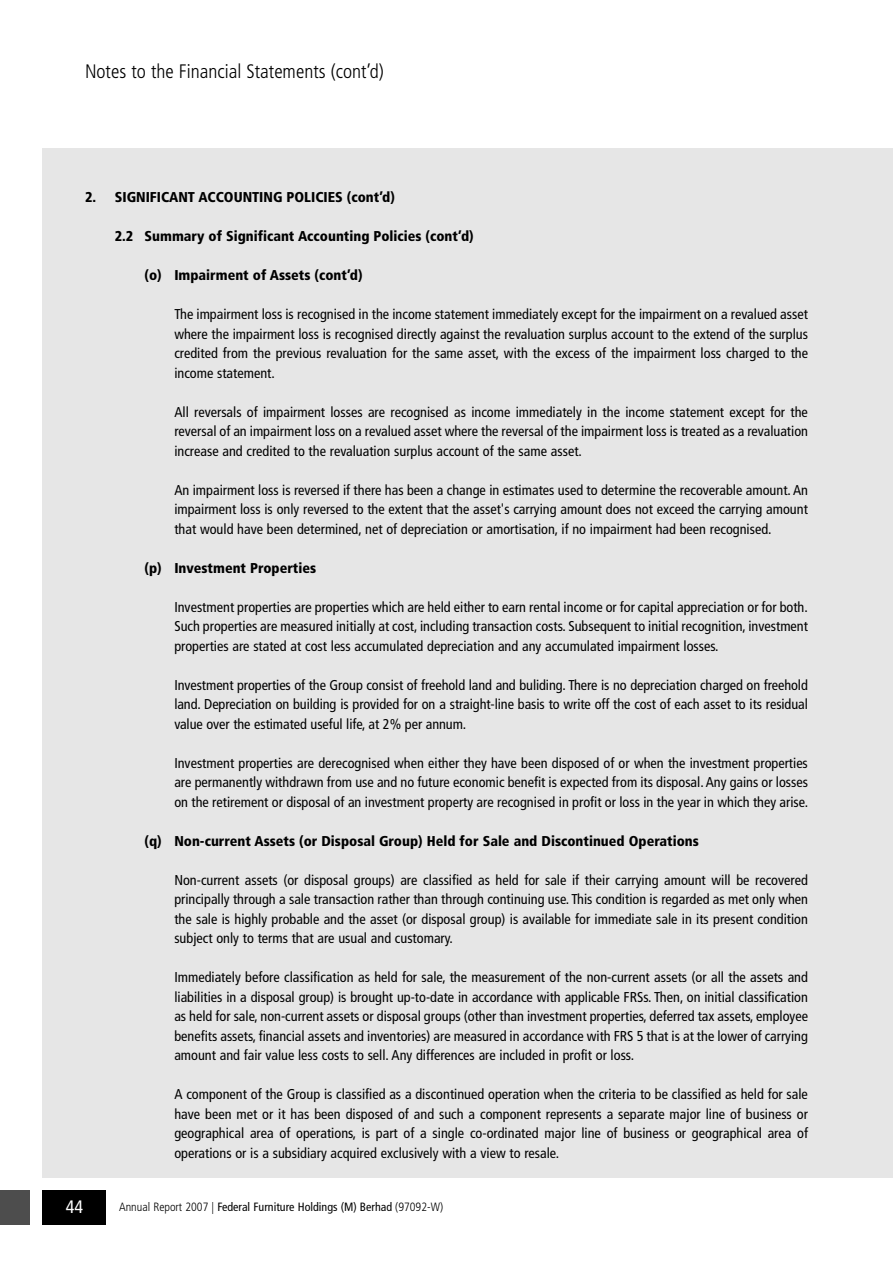
<style>
.page{position:relative;width:893px;height:1263px;background:#fff}
.page>*{position:absolute;margin:0;border:0;box-sizing:border-box;transform-origin:0 0}
.t1{font:300 condensed 19.5px "Frutiger";color:#000}
.t2{font:condensed 18px "Frutiger";color:#fff}
.t3{font:condensed 14.25px/19.5px "Frutiger";color:#000;text-align:justify}
.t4{font:900 condensed 14.25px "Frutiger";color:#000}
.t5{font:condensed 12px "Frutiger";color:#000}
.s1{font-weight:300}
</style>
<div class="page">
<div style="left:43px;top:149px;width:850px;height:1029px;background:#e6e6e6"></div>
<div style="left:0;top:1191px;width:30px;height:34px;background:#4d4d4d"></div>
<div style="left:43px;top:1191px;width:63px;height:34px;background:#000"></div>
<h1 class="t1" style="left:85px;top:64px;width:300px">Notes to the Financial Statements (cont’d)</h1>
<p class="t4" style="left:85px;top:191px;width:311px">2. SIGNIFICANT ACCOUNTING POLICIES (cont’d)</p>
<p class="t4" style="left:115px;top:230px;width:360px">2.2 Summary of Significant Accounting Policies (cont’d)</p>
<p class="t4" style="left:145px;top:269px;width:220px">(o) Impairment of Assets (cont’d)</p>
<p class="t3" style="left:174px;top:305px;width:635px">The impairment loss is recognised in the income statement immediately except for the impairment on a revalued asset where the impairment loss is recognised directly against the revaluation surplus account to the extend of the surplus credited from the previous revaluation for the same asset, with the excess of the impairment loss charged to the income statement.</p>
<p class="t3" style="left:174px;top:403px;width:635px">All reversals of impairment losses are recognised as income immediately in the income statement except for the reversal of an impairment loss on a revalued asset where the reversal of the impairment loss is treated as a revaluation increase and credited to the revaluation surplus account of the same asset.</p>
<p class="t3" style="left:174px;top:481px;width:635px">An impairment loss is reversed if there has been a change in estimates used to determine the recoverable amount. An impairment loss is only reversed to the extent that the asset's carrying amount does not exceed the carrying amount that would have been determined, net of depreciation or amortisation, if no impairment had been recognised.</p>
<p class="t4" style="left:145px;top:562px;width:173px">(p) Investment Properties</p>
<p class="t3" style="left:174px;top:598px;width:635px">Investment properties are properties which are held either to earn rental income or for capital appreciation or for both.<br>Such properties are measured initially at cost, including transaction costs. Subsequent to initial recognition, investment properties are stated at cost less accumulated depreciation and any accumulated impairment losses.</p>
<p class="t3" style="left:174px;top:676px;width:635px">Investment properties of the Group consist of freehold land and buliding. There is no depreciation charged on freehold land. Depreciation on building is provided for on a straight-line basis to write off the cost of each asset to its residual value over the estimated useful life, at 2% per annum.</p>
<p class="t3" style="left:174px;top:754px;width:635px">Investment properties are derecognised when either they have been disposed of or when the investment properties are permanently withdrawn from use and no future economic benefit is expected from its disposal. Any gains or losses on the retirement or disposal of an investment property are recognised in profit or loss in the year in which they arise.</p>
<p class="t4" style="left:145px;top:835px;width:556px">(q) Non-current Assets (or Disposal Group) Held for Sale and Discontinued Operations</p>
<p class="t3" style="left:174px;top:871px;width:635px">Non-current assets (or disposal groups) are classified as held for sale if their carrying amount will be recovered principally through a sale transaction rather than through continuing use. This condition is regarded as met only when the sale is highly probable and the asset (or disposal group) is available for immediate sale in its present condition subject only to terms that are usual and customary.</p>
<p class="t3" style="left:174px;top:968px;width:635px">Immediately before classification as held for sale, the measurement of the non-current assets (or all the assets and liabilities in a disposal group) is brought up-to-date in accordance with applicable FRSs. Then, on initial classification as held for sale, non-current assets or disposal groups (other than investment properties, deferred tax assets, employee benefits assets, financial assets and inventories) are measured in accordance with FRS 5 that is at the lower of carrying amount and fair value less costs to sell. Any differences are included in profit or loss.</p>
<p class="t3" style="left:174px;top:1085px;width:635px">A component of the Group is classified as a discontinued operation when the criteria to be classified as held for sale have been met or it has been disposed of and such a component represents a separate major line of business or geographical area of operations, is part of a single co-ordinated major line of business or geographical area of operations or is a subsidiary acquired exclusively with a view to resale.</p>
<p class="t2" style="left:66px;top:1199px;width:19px">44</p>
<p class="t5" style="left:119px;top:1202px;width:326px"><span class="s1">Annual Report 2007 |</span> Federal Furniture Holdings (M) Berhad <span class="s1">(97092-W)</span></p>
</div>
